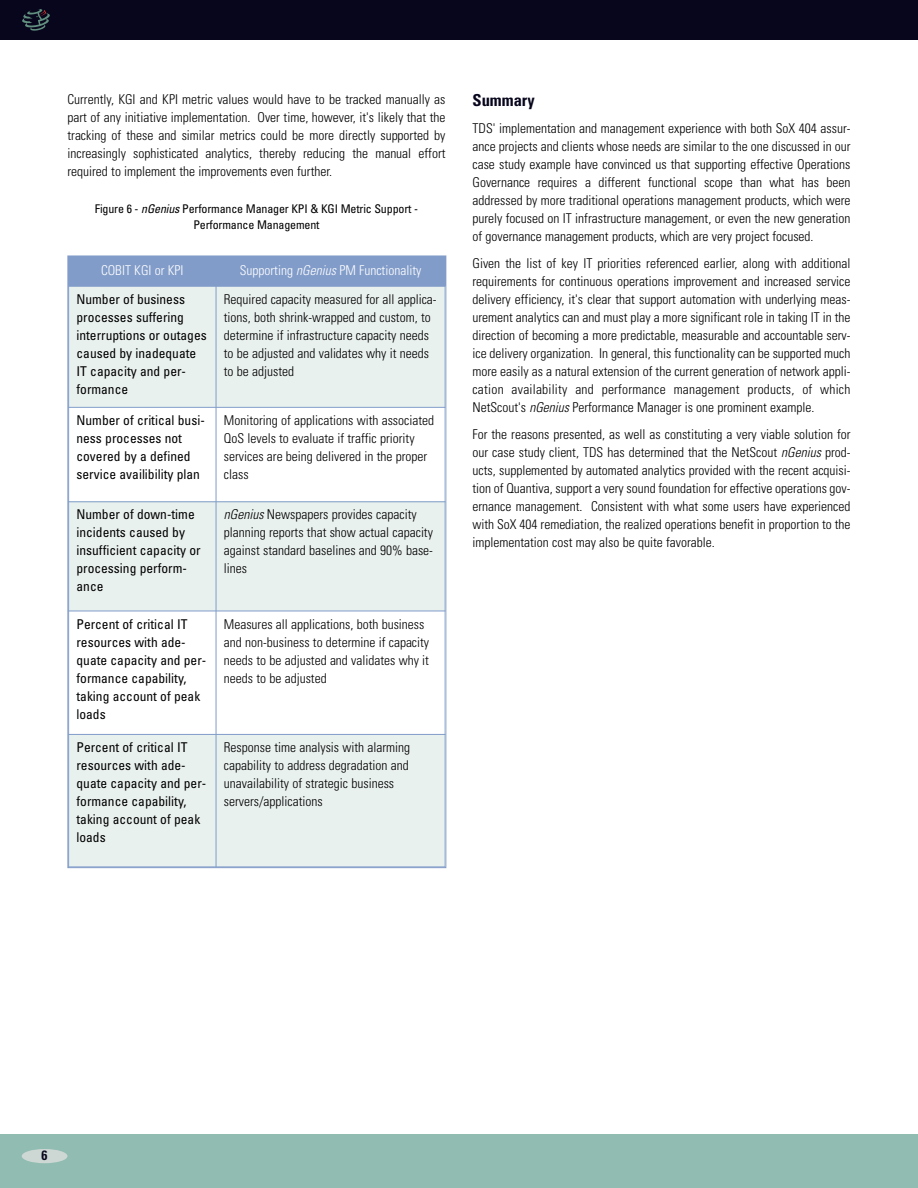
<style>
.page{position:relative;width:918px;height:1188px;background:#fff}
.page>*{position:absolute;margin:0;border:0;box-sizing:border-box;transform-origin:0 0}
.t1{font:700 condensed 16.5px "Univers";color:#08061c}
.t2{font:300 condensed 13.5px/18px "Univers";color:#000}
.t3{font:condensed 13.5px/18px "Univers";color:#000}
.t4{font:300 condensed 13.5px "Univers";color:#fff}
.t5{font:700 condensed 13.5px "Univers";color:#08061c}
.t6{font:condensed 12px/16.5px "Univers";letter-spacing:-.015em;color:#000;text-align:center}
.s1{font-style:italic}
</style>
<div class="page">
<div style="left:0;top:0;width:918px;height:40px;background:#08061c"></div>
<svg style="left:22px;top:9px;width:28px;height:22px"></svg>
<div style="left:0;top:1134px;width:918px;height:54px;background:#90bcb1"></div>
<div style="left:22px;top:1149px;width:46px;height:14px;background:#cdd7d4;border-radius:50%"></div>
<div style="left:68px;top:256px;width:148px;height:30px;background:#819cc9"></div>
<div style="left:216px;top:256px;width:230px;height:30px;background:#819cc9"></div>
<div style="left:68px;top:286px;width:148px;height:121px;background:#e9f1ef"></div>
<div style="left:216px;top:286px;width:230px;height:121px;background:#e9f1ef"></div>
<div style="left:68px;top:502px;width:148px;height:109px;background:#e9f1ef"></div>
<div style="left:216px;top:502px;width:230px;height:109px;background:#e9f1ef"></div>
<div style="left:68px;top:734px;width:148px;height:133px;background:#e9f1ef"></div>
<div style="left:216px;top:734px;width:230px;height:133px;background:#e9f1ef"></div>
<hr style="left:68px;top:256px;width:1px;height:611px;background:#819cc9">
<hr style="left:216px;top:256px;width:1px;height:611px;background:#819cc9">
<hr style="left:445px;top:256px;width:1px;height:611px;background:#819cc9">
<hr style="left:68px;top:286px;width:378px;height:1px;background:#819cc9">
<hr style="left:68px;top:407px;width:378px;height:1px;background:#819cc9">
<hr style="left:68px;top:501px;width:378px;height:1px;background:#819cc9">
<hr style="left:68px;top:611px;width:378px;height:1px;background:#819cc9">
<hr style="left:68px;top:734px;width:378px;height:1px;background:#819cc9">
<hr style="left:68px;top:867px;width:378px;height:1px;background:#819cc9">
<p class="t2" style="left:68px;top:92px;width:380px;text-align:justify">Currently, KGI and KPI metric values would have to be tracked manually as part of any initiative implementation. Over time, however, it's likely that the tracking of these and similar metrics could be more directly supported by increasingly sophisticated analytics, thereby reducing the manual effort required to implement the improvements even further.</p>
<p class="t1" style="left:472px;top:94px;width:64px">Summary</p>
<p class="t2" style="left:472px;top:121px;width:380px;text-align:justify">TDS' implementation and management experience with both SoX 404 assur&shy;ance projects and clients whose needs are similar to the one discussed in our case study example have convinced us that supporting effective Operations Governance requires a different functional scope than what has been addressed by more traditional operations management products, which were purely focused on IT infrastructure management, or even the new generation of governance management products, which are very project focused.</p>
<p class="t2" style="left:472px;top:256px;width:380px;text-align:justify">Given the list of key IT priorities referenced earlier, along with additional requirements for continuous operations improvement and increased service delivery efficiency, it's clear that support automation with underlying meas&shy;urement analytics can and must play a more significant role in taking IT in the direction of becoming a more predictable, measurable and accountable serv&shy;ice delivery organization. In general, this functionality can be supported much more easily as a natural extension of the current generation of network appli&shy;cation availability and performance management products, of which NetScout's <span class="s1">nGenius</span> Performance Manager is one prominent example.</p>
<p class="t2" style="left:472px;top:427px;width:380px;text-align:justify">For the reasons presented, as well as constituting a very viable solution for our case study client, TDS has determined that the NetScout <span class="s1">nGenius</span> prod&shy;ucts, supplemented by automated analytics provided with the recent acquisi&shy;tion of Quantiva, support a very sound foundation for effective operations gov&shy;ernance management. Consistent with what some users have experienced with SoX 404 remediation, the realized operations benefit in proportion to the implementation cost may also be quite favorable.</p>
<p class="t6" style="left:95px;top:201px;width:325px">Figure 6 - <span class="s1">nGenius</span> Performance Manager KPI &amp; KGI Metric Support -<br>Performance Management</p>
<p class="t4" style="left:101px;top:265px;width:84px">COBIT KGI or KPI</p>
<p class="t4" style="left:240px;top:265px;width:183px">Supporting <span class="s1">nGenius</span> PM Functionality</p>
<p class="t3" style="left:76px;top:291px;width:132px">Number of business processes suffering interruptions or outages caused by inadequate<br>IT capacity and per&shy;formance</p>
<p class="t2" style="left:224px;top:291px;width:214px">Required capacity measured for all applica&shy;tions, both shrink-wrapped and custom, to determine if infrastructure capacity needs to be adjusted and validates why it needs to be adjusted</p>
<p class="t3" style="left:76px;top:412px;width:130px">Number of critical busi&shy;ness processes not covered by a defined service availibility plan</p>
<p class="t2" style="left:224px;top:412px;width:212px">Monitoring of applications with associated QoS levels to evaluate if traffic priority services are being delivered in the proper class</p>
<p class="t3" style="left:76px;top:507px;width:126px">Number of down-time incidents caused by insufficient capacity or processing perform&shy;ance</p>
<p class="t2" style="left:224px;top:507px;width:211px"><span class="s1">nGenius</span> Newspapers provides capacity planning reports that show actual capacity against standard baselines and 90% base&shy;lines</p>
<p class="t3" style="left:76px;top:616px;width:131px">Percent of critical IT resources with ade&shy;quate capacity and per&shy;formance capability, taking account of peak loads</p>
<p class="t2" style="left:224px;top:616px;width:207px">Measures all applications, both business and non-business to determine if capacity needs to be adjusted and validates why it needs to be adjusted</p>
<p class="t3" style="left:76px;top:739px;width:131px">Percent of critical IT resources with ade&shy;quate capacity and per&shy;formance capability, taking account of peak loads</p>
<p class="t2" style="left:224px;top:739px;width:188px">Response time analysis with alarming capability to address degradation and unavailability of strategic business servers/applications</p>
<p class="t5" style="left:42px;top:1150px;width:7px">6</p>
</div>
